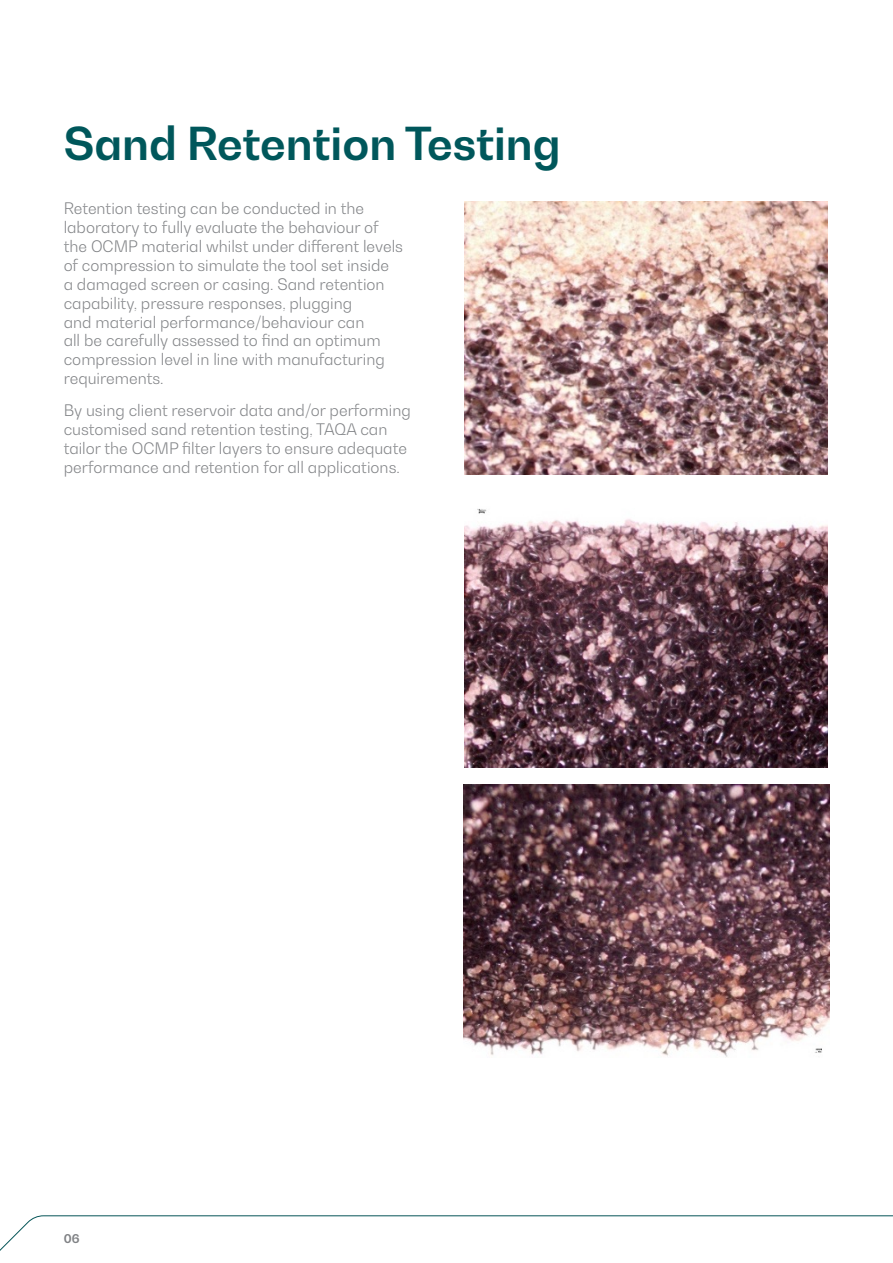
<style>
.page{position:relative;width:893px;height:1263px;background:#fff}
.page>*{position:absolute;margin:0;border:0;box-sizing:border-box;transform-origin:0 0}
.t1{font:700 45px "Bw Gradual";color:#00575b}
.t2{font:300 15.75px/18.9px "Bw Gradual";color:#808285}
.t3{font:700 12px "Bw Gradual";color:#808285}
</style>
<div class="page">
<svg style="left:0;top:1215px;width:893px;height:36px"></svg>
<img style="left:465px;top:202px;width:363px;height:273px">
<img style="left:465px;top:509px;width:363px;height:259px">
<img style="left:463px;top:784px;width:366px;height:273px">
<p class="t1" style="left:64px;top:114px;width:498px">Sand Retention Testing</p>
<p class="t2" style="left:64px;top:199px;width:341px">Retention testing can be conducted in the laboratory to fully evaluate the behaviour of the OCMP material whilst under different levels of compression to simulate the tool set inside<br>a damaged screen or casing. Sand retention capability, pressure responses, plugging<br>and material performance/behaviour can<br>all be carefully assessed to find an optimum compression level in line with manufacturing requirements.</p>
<p class="t2" style="left:64px;top:400px;width:349px">By using client reservoir data and/or performing customised sand retention testing, TAQA can tailor the OCMP filter layers to ensure adequate performance and retention for all applications.</p>
<p class="t3" style="left:64px;top:1231px;width:17px">06</p>
</div>
